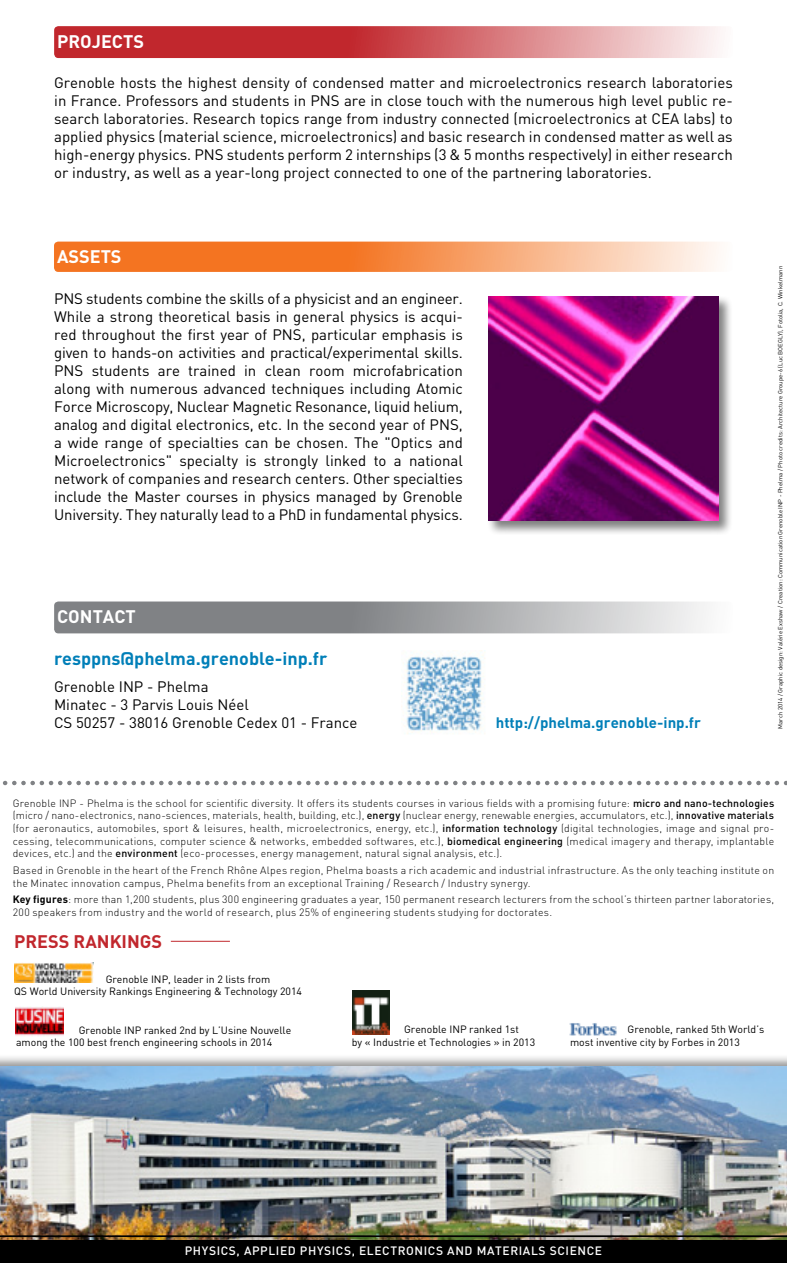
<style>
.page{position:relative;width:787px;height:1263px;background:#fff}
.page>*{position:absolute;margin:0;border:0;box-sizing:border-box;transform-origin:0 0}
.t1{font:700 18px "DIN";color:#007fb8}
.t2{font:700 18px "DIN";color:#fff}
.t3{font:700 18px "DIN";color:#c1272d}
.t4{font:15px/18px "DIN";color:#000;text-align:justify}
.t5{font:700 15px "DIN";color:#007fb8}
.t6{font:500 12px "DIN";letter-spacing:.05em;color:#fff}
.t7{font:300 10.5px/12.6px "DIN";letter-spacing:.02em;color:#000}
.t8{font:10.5px "DIN";color:#000}
.t9{font:6px "DIN";color:#000}
.s1{font-weight:500}
.s2{font-weight:700}
</style>
<div class="page">
<svg style="left:54px;top:26px;width:679px;height:32px;background:#d26468"></svg>
<svg style="left:3px;top:781px;width:784px;height:4px"></svg>
<div style="left:0;top:1053px;width:787px;height:210px;background:#000;opacity:.42"></div>
<img style="left:0;top:1067px;width:787px;height:173px">
<div style="left:0;top:1240px;width:787px;height:23px;background:#000"></div>
<hr style="left:0;top:1235px;width:787px;height:2px;background:#000">
<img style="left:14px;top:962px;width:79px;height:21px">
<img style="left:569px;top:1023px;width:48px;height:13px">
<img style="left:16px;top:1007px;width:48px;height:30px">
<img style="left:352px;top:990px;width:38px;height:45px">
<hr style="left:171px;top:941px;width:59px;height:1px;background:#c1272d">
<svg style="left:54px;top:242px;width:679px;height:30px;background:#f69b5f"></svg>
<div style="left:486px;top:294px;width:247px;height:241px;background:#000;opacity:.5"></div>
<img style="left:488px;top:296px;width:231px;height:225px">
<svg style="left:54px;top:601px;width:679px;height:32px;background:#a4a6a8"></svg>
<img style="left:404px;top:650px;width:81px;height:84px">
<p class="t2" style="left:57px;top:30px;width:88px">PROJECTS</p>
<p class="t4" style="left:54px;top:73px;width:680px">Grenoble hosts the highest density of condensed matter and microelectronics research laboratories in France. Professors and students in PNS are in close touch with the numerous high level public re&shy;search laboratories. Research topics range from industry connected (microelectronics at CEA labs) to applied physics (material science, microelectronics) and basic research in condensed matter as well as high-energy physics. PNS students perform 2 internships (3 &amp; 5 months respectively) in either research or industry, as well as a year-long project connected to one of the partnering laboratories.</p>
<p class="t2" style="left:57px;top:245px;width:66px">ASSETS</p>
<p class="t4" style="left:54px;top:290px;width:410px">PNS students combine the skills of a physicist and an engineer.<br>While a strong theoretical basis in general physics is acqui&shy;red throughout the first year of PNS, particular emphasis is given to hands-on activities and practical/experimental skills.<br>PNS students are trained in clean room microfabrication along with numerous advanced techniques including Atomic Force Microscopy, Nuclear Magnetic Resonance, liquid helium, analog and digital electronics, etc. In the second year of PNS, a wide range of specialties can be chosen. The "Optics and Microelectronics" specialty is strongly linked to a national network of companies and research centers. Other specialties include the Master courses in physics managed by Grenoble University. They naturally lead to a PhD in fundamental physics.</p>
<p class="t2" style="left:57px;top:605px;width:80px">CONTACT</p>
<p class="t1" style="left:54px;top:647px;width:275px">resppns@phelma.grenoble-inp.fr</p>
<p class="t4" style="left:54px;top:678px;width:156px">Grenoble INP - Phelma</p>
<p class="t4" style="left:54px;top:696px;width:196px">Minatec - 3 Parvis Louis Néel</p>
<p class="t4" style="left:54px;top:714px;width:305px">CS 50257 - 38016 Grenoble Cedex 01 - France</p>
<p class="t5" style="left:496px;top:713px;width:207px">http://phelma.grenoble-inp.fr</p>
<p class="t9" style="left:776px;top:729px;width:464px;rotate:-90deg">March 2014 / Graphic design: Valérie Exshaw / Creation: Communication Grenoble INP - Phelma / Photo credits: Architecture Groupe-6 (Luc BOEGLY), Fotolia, C. Winkelmann</p>
<p class="t7" style="left:13px;top:796px;width:763px;text-align:justify">Grenoble INP - Phelma is the school for scientific diversity. It offers its students courses in various fields with a promising future: <span class="s1">micro and nano-technologies </span>(micro / nano-electronics, nano-sciences, materials, health, building, etc.), <span class="s1">energy</span> (nuclear energy, renewable energies, accumulators, etc.), <span class="s1">innovative materials </span>(for aeronautics, automobiles, sport &amp; leisures, health, microelectronics, energy, etc.), <span class="s1">information technology</span> (digital technologies, image and signal pro&shy;cessing, telecommunications, computer science &amp; networks, embedded softwares, etc.), <span class="s1">biomedical engineering</span> (medical imagery and therapy, implantable devices, etc.) and the <span class="s1">environment</span> (eco-processes, energy management, natural signal analysis, etc.).</p>
<p class="t7" style="left:13px;top:864px;width:763px">Based in Grenoble in the heart of the French Rhône Alpes region, Phelma boasts a rich academic and industrial infrastructure. As the only teaching institute on the Minatec innovation campus, Phelma benefits from an exceptional Training / Research / Industry synergy.</p>
<p class="t7" style="left:13px;top:893px;width:763px"><span class="s2">Key figures</span>: more than 1,200 students, plus 300 engineering graduates a year, 150 permanent research lecturers from the school’s thirteen partner laboratories,<br>200 speakers from industry and the world of research, plus 25% of engineering students studying for doctorates.</p>
<p class="t3" style="left:14px;top:929px;width:150px">PRESS RANKINGS</p>
<p class="t8" style="left:106px;top:972px;width:166px">Grenoble INP, leader in 2 lists from</p>
<p class="t8" style="left:14px;top:985px;width:289px">QS World University Rankings Engineering &amp; Technology 2014</p>
<p class="t8" style="left:79px;top:1023px;width:214px">Grenoble INP ranked 2nd by L’Usine Nouvelle</p>
<p class="t8" style="left:16px;top:1036px;width:258px">among the 100 best french engineering schools in 2014</p>
<p class="t8" style="left:404px;top:1023px;width:116px">Grenoble INP ranked 1st</p>
<p class="t8" style="left:352px;top:1035px;width:185px">by « Industrie et Technologies » in 2013</p>
<p class="t8" style="left:627px;top:1023px;width:138px">Grenoble, ranked 5th World’s</p>
<p class="t8" style="left:570px;top:1035px;width:171px">most inventive city by Forbes in 2013</p>
<p class="t6" style="left:185px;top:1243px;width:419px">PHYSICS, APPLIED PHYSICS, ELECTRONICS AND MATERIALS SCIENCE</p>
</div>
